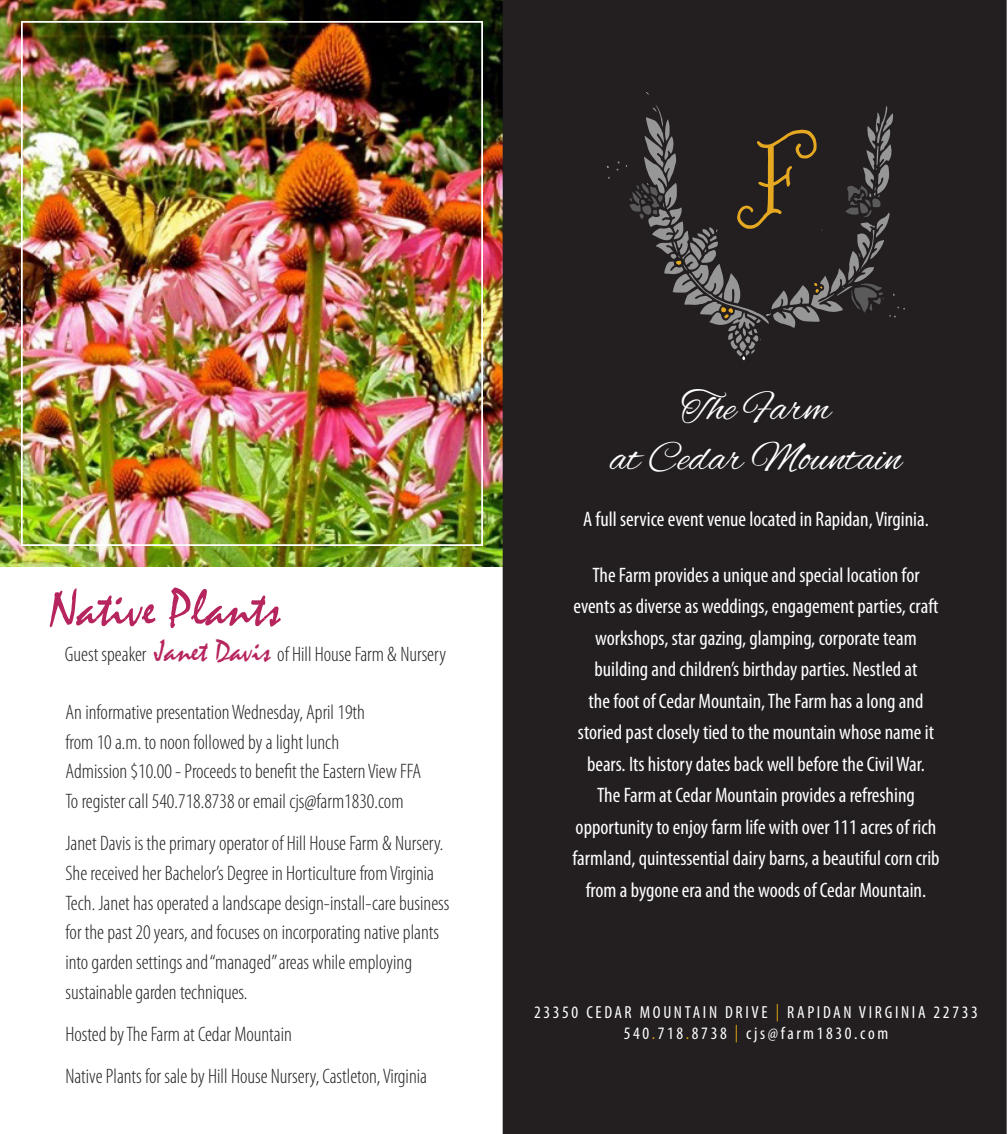
<style>
.page{position:relative;width:1008px;height:1134px;background:#fff}
.page>*{position:absolute;margin:0;border:0;box-sizing:border-box;transform-origin:0 0}
.t1{font:52.5px "Mistral";color:#b6255e}
.t2{font:42px/50.4px "Alex Brush";color:#fff;text-align:center}
.t3{font:31.5px "Mistral";color:#b6255e}
.t4{font:300 condensed 21px/29.8px "Myriad Pro";color:#231f20}
.t5{font:condensed 21px/31.5px "Myriad Pro";color:#fff;text-align:center}
.t6{font:condensed 17.5px/21px "Myriad Pro";letter-spacing:.15em;color:#fff;text-align:center}
.s1{color:#d89e0e}
</style>
<div class="page">
<img style="left:0;top:0;width:503px;height:567px">
<div style="left:21px;top:21px;width:462px;height:525px;border:2px solid #fff"></div>
<div style="left:504px;top:1px;width:502px;height:1132px;background:#231f20"></div>
<svg style="left:626px;top:105px;width:279px;height:255px"></svg>
<p class="t1" style="left:50px;top:579px;width:233px">Native Plants</p>
<p class="t4" style="left:65px;top:639px;width:83px">Guest speaker</p>
<p class="t3" style="left:155px;top:634px;width:117px">Janet Davis</p>
<p class="t4" style="left:277px;top:639px;width:170px">of Hill House Farm &amp; Nursery</p>
<p class="t4" style="left:66px;top:697px;width:301px">An informative presentation Wednesday, April 19th from 10 a.m. to noon followed by a light lunch</p>
<p class="t4" style="left:66px;top:756px;width:357px">Admission $10.00 - Proceeds to benefit the Eastern View FFA<br>To register call 540.718.8738 or email cjs@farm1830.com</p>
<p class="t4" style="left:66px;top:828px;width:386px">Janet Davis is the primary operator of Hill House Farm &amp; Nursery.<br>She received her Bachelor’s Degree in Horticulture from Virginia Tech. Janet has operated a landscape design-install-care business for the past 20 years, and focuses on incorporating native plants into garden settings and “managed” areas while employing sustainable garden techniques.</p>
<p class="t4" style="left:66px;top:1013px;width:363px;line-height:42px">Hosted by The Farm at Cedar Mountain<br>Native Plants for sale by Hill House Nursery, Castleton, Virginia</p>
<p class="t2" style="left:610px;top:385px;width:293px">The Farm<br>at Cedar Mountain</p>
<p class="t5" style="left:583px;top:503px;width:347px">A full service event venue located in Rapidan, Virginia.</p>
<p class="t5" style="left:572px;top:559px;width:369px">The Farm provides a unique and special location for events as diverse as weddings, engagement parties, craft workshops, star gazing, glamping, corporate team building and children’s birthday parties. Nestled at<br>the foot of Cedar Mountain, The Farm has a long and storied past closely tied to the mountain whose name it bears. Its history dates back well before the Civil War.<br>The Farm at Cedar Mountain provides a refreshing opportunity to enjoy farm life with over 111 acres of rich farmland, quintessential dairy barns, a beautiful corn crib from a bygone era and the woods of Cedar Mountain.</p>
<p class="t6" style="left:534px;top:1002px;width:445px">23350 CEDAR MOUNTAIN DRIVE <span class="s1">|</span> RAPIDAN VIRGINIA 22733<br>540<span class="s1">.</span>718<span class="s1">.</span>8738 <span class="s1">|</span> cjs@farm1830.com</p>
</div>
